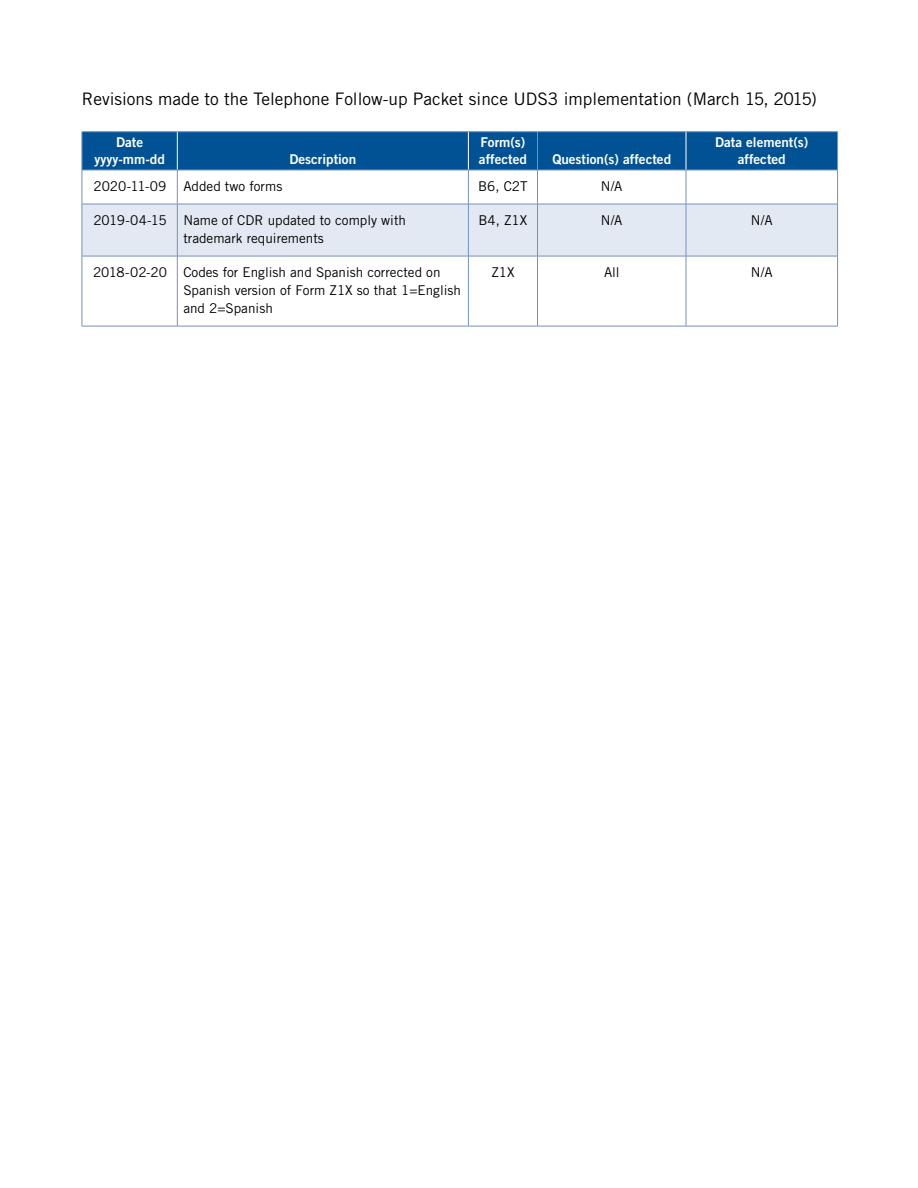
<style>
.page{position:relative;width:918px;height:1188px;background:#fff}
.page>*{position:absolute;margin:0;border:0;box-sizing:border-box;transform-origin:0 0}
.t1{font:17.25px "Trade Gothic LT Std";color:#000}
.t2{font:13.5px/18px "Trade Gothic LT Std";color:#000;text-align:center}
.t3{font:13.5px/16.5px "Trade Gothic LT Std Bd 2";color:#fff;text-align:center}
.t4{font:13.5px "Trade Gothic LT Std SC850";color:#000}
</style>
<div class="page">
<div style="left:83px;top:132px;width:754px;height:38px;background:#005295"></div>
<div style="left:83px;top:205px;width:754px;height:51px;background:#e3e9f2"></div>
<hr style="left:177px;top:132px;width:1px;height:38px;background:#fff">
<hr style="left:468px;top:132px;width:1px;height:38px;background:#fff">
<hr style="left:686px;top:132px;width:1px;height:38px;background:#fff">
<hr style="left:82px;top:131px;width:95px;height:1px;background:#7591c0">
<hr style="left:82px;top:132px;width:1px;height:38px;background:#7591c0">
<hr style="left:177px;top:131px;width:291px;height:1px;background:#7591c0">
<hr style="left:468px;top:131px;width:70px;height:1px;background:#7591c0">
<hr style="left:538px;top:131px;width:148px;height:1px;background:#7591c0">
<hr style="left:537px;top:132px;width:1px;height:38px;background:#7591c0">
<hr style="left:686px;top:131px;width:152px;height:1px;background:#7591c0">
<hr style="left:837px;top:132px;width:1px;height:38px;background:#7591c0">
<hr style="left:82px;top:170px;width:95px;height:1px;background:#7591c0">
<hr style="left:82px;top:170px;width:1px;height:34px;background:#7591c0">
<hr style="left:177px;top:170px;width:291px;height:1px;background:#7591c0">
<hr style="left:468px;top:170px;width:70px;height:1px;background:#7591c0">
<hr style="left:538px;top:170px;width:148px;height:1px;background:#7591c0">
<hr style="left:537px;top:170px;width:1px;height:34px;background:#7591c0">
<hr style="left:686px;top:170px;width:152px;height:1px;background:#7591c0">
<hr style="left:837px;top:170px;width:1px;height:34px;background:#7591c0">
<hr style="left:82px;top:204px;width:95px;height:1px;background:#7591c0">
<hr style="left:82px;top:204px;width:1px;height:52px;background:#7591c0">
<hr style="left:177px;top:204px;width:291px;height:1px;background:#7591c0">
<hr style="left:468px;top:204px;width:70px;height:1px;background:#7591c0">
<hr style="left:538px;top:204px;width:148px;height:1px;background:#7591c0">
<hr style="left:537px;top:204px;width:1px;height:52px;background:#7591c0">
<hr style="left:686px;top:204px;width:152px;height:1px;background:#7591c0">
<hr style="left:837px;top:204px;width:1px;height:52px;background:#7591c0">
<hr style="left:82px;top:256px;width:95px;height:1px;background:#7591c0">
<hr style="left:82px;top:256px;width:1px;height:70px;background:#7591c0">
<hr style="left:177px;top:256px;width:291px;height:1px;background:#7591c0">
<hr style="left:468px;top:256px;width:70px;height:1px;background:#7591c0">
<hr style="left:538px;top:256px;width:148px;height:1px;background:#7591c0">
<hr style="left:537px;top:256px;width:1px;height:70px;background:#7591c0">
<hr style="left:686px;top:256px;width:152px;height:1px;background:#7591c0">
<hr style="left:837px;top:256px;width:1px;height:70px;background:#7591c0">
<hr style="left:82px;top:326px;width:95px;height:1px;background:#7591c0">
<hr style="left:177px;top:326px;width:291px;height:1px;background:#7591c0">
<hr style="left:468px;top:326px;width:70px;height:1px;background:#7591c0">
<hr style="left:538px;top:326px;width:148px;height:1px;background:#7591c0">
<hr style="left:686px;top:326px;width:152px;height:1px;background:#7591c0">
<hr style="left:177px;top:170px;width:1px;height:34px;background:#7591c0">
<hr style="left:468px;top:170px;width:1px;height:34px;background:#7591c0">
<hr style="left:686px;top:170px;width:1px;height:34px;background:#7591c0">
<hr style="left:177px;top:204px;width:1px;height:52px;background:#7591c0">
<hr style="left:468px;top:204px;width:1px;height:52px;background:#7591c0">
<hr style="left:686px;top:204px;width:1px;height:52px;background:#7591c0">
<hr style="left:177px;top:256px;width:1px;height:70px;background:#7591c0">
<hr style="left:468px;top:256px;width:1px;height:70px;background:#7591c0">
<hr style="left:686px;top:256px;width:1px;height:70px;background:#7591c0">
<p class="t1" style="left:82px;top:88px;width:736px">Revisions made to the Telephone Follow-up Packet since UDS3 implementation (March 15, 2015)</p>
<p class="t3" style="left:94px;top:134px;width:72px">Date yyyy-mm-dd</p>
<p class="t3" style="left:479px;top:134px;width:49px;text-align:left">Form(s) affected</p>
<p class="t3" style="left:715px;top:134px;width:95px">Data element(s) affected</p>
<p class="t3" style="left:289px;top:151px;width:68px">Description</p>
<p class="t3" style="left:552px;top:151px;width:120px">Question(s) affected</p>
<p class="t2" style="left:94px;top:177px;width:190px">2020-11-09 Added two forms</p>
<p class="t2" style="left:478px;top:177px;width:51px">B6, C2T</p>
<p class="t2" style="left:601px;top:177px;width:23px">N/A</p>
<p class="t2" style="left:93px;top:211px;width:314px">2019-04-15 Name of CDR updated to comply with trademark requirements</p>
<p class="t2" style="left:479px;top:211px;width:50px">B4, Z1X</p>
<p class="t2" style="left:601px;top:211px;width:23px">N/A</p>
<p class="t4" style="left:751px;top:212px;width:23px">N/A</p>
<p class="t2" style="left:183px;top:263px;width:279px;text-align:left;text-indent:-90px">2018-02-20 Codes for English and Spanish corrected on<br>Spanish version of Form Z1X so that 1=English and 2=Spanish</p>
<p class="t2" style="left:491px;top:263px;width:25px">Z1X</p>
<p class="t2" style="left:604px;top:263px;width:17px">All</p>
<p class="t4" style="left:751px;top:264px;width:23px">N/A</p>
</div>
